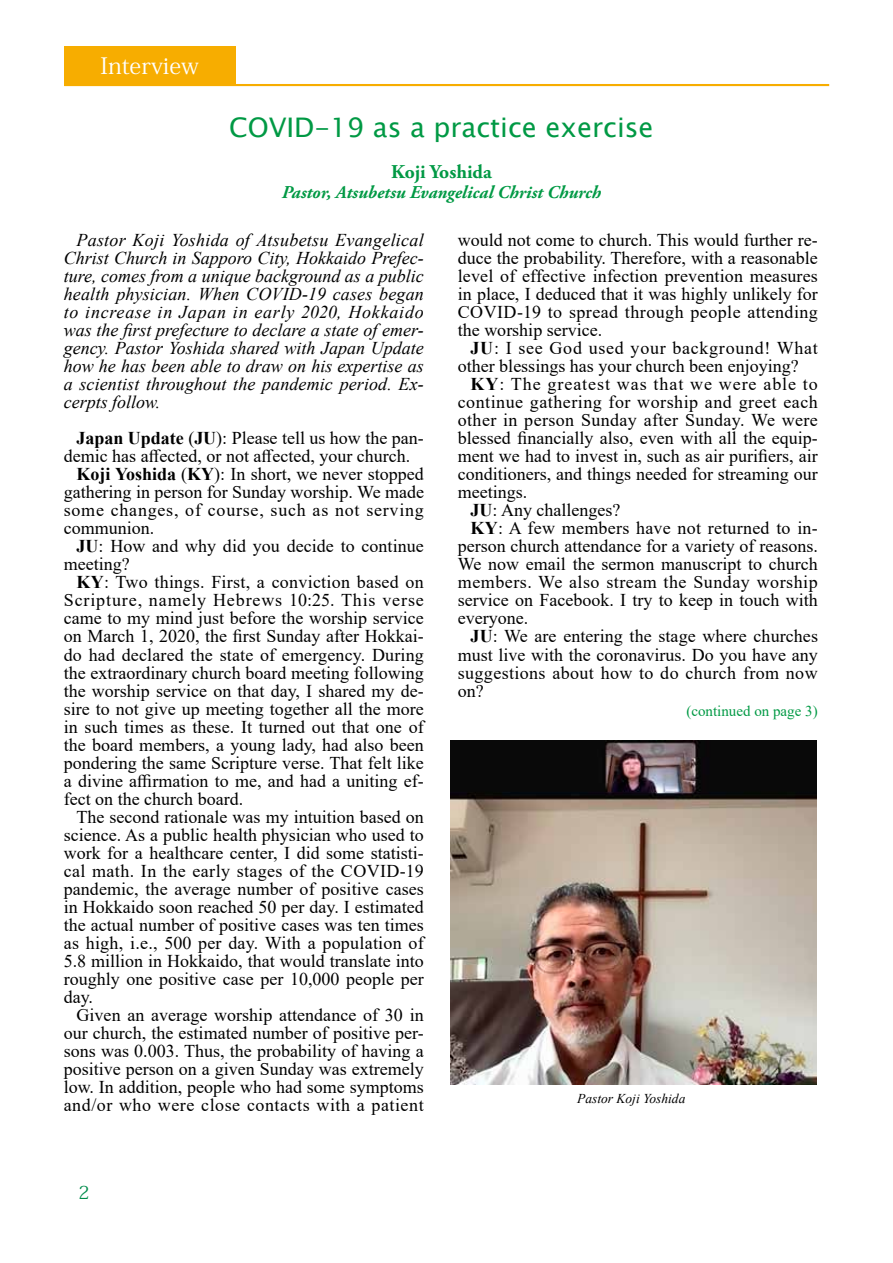
<style>
.page{position:relative;width:893px;height:1263px;background:#fff}
.page>*{position:absolute;margin:0;border:0;box-sizing:border-box;transform-origin:0 0}
.t1{font:27px "Lucida Sans Unicode";color:#094}
.t2{font:22.5px "Koz Min Pr 6 N";color:#fff;scale:1.04 1}
.t3{font:700 19.5px "Adobe Garamond Pro";color:#094}
.t4{font:18px/18px "Times New Roman";color:#000;text-align:justify}
.t5{font:italic 18px/18px "Times New Roman";letter-spacing:.005em;color:#000;text-align:justify}
.t6{font:18px "Times New Roman";letter-spacing:.02em;color:#000}
.t7{font:18px "Times New Roman";letter-spacing:.03em;color:#000}
.t8{font:18px "Times New Roman";letter-spacing:.05em;color:#000}
.t9{font:18px "Times New Roman";letter-spacing:.025em;color:#000}
.t10{font:italic 700 18px "Adobe Garamond Pro";color:#094}
.t11{font:18px "Times New Roman";letter-spacing:.04em;color:#000}
.t12{font:18px "Koz Min Pr 6 N";color:#008c4b}
.t13{font:15px "Times New Roman";color:#094}
.t14{font:italic 13.5px "Times New Roman";color:#000}
.s1{font-weight:700}
</style>
<div class="page">
<hr style="left:64px;top:84px;width:765px;height:2px;background:#f7ad00">
<div style="left:64px;top:46px;width:172px;height:40px;background:#f7ad00"></div>
<img style="left:450px;top:740px;width:366px;height:344px">
<p class="t2" style="left:101px;top:53px;width:96px">Interview</p>
<h1 class="t1" style="left:229px;top:106px;width:426px">COVID-19 as a practice exercise</h1>
<p class="t3" style="left:391px;top:160px;width:102px">Koji Yoshida</p>
<p class="t10" style="left:282px;top:182px;width:321px">Pastor, Atsubetsu Evangelical Christ Church</p>
<p class="t5" style="left:64px;top:231px;width:362px;text-indent:13px">Pastor Koji Yoshida of Atsubetsu Evangelical Christ Church in Sapporo City, Hokkaido Prefec&shy;ture, comes from a unique background as a public health physician. When COVID-19 cases began to increase in Japan in early 2020, Hokkaido was the first prefecture to declare a state of emer&shy;gency. Pastor Yoshida shared with Japan Update how he has been able to draw on his expertise as a scientist throughout the pandemic period. Ex&shy;cerpts follow.</p>
<p class="t4" style="left:77px;top:429px;width:349px"><span class="s1">Japan Update</span> (<span class="s1">JU</span>): Please tell us how the pan-</p>
<p class="t4" style="left:64px;top:447px;width:348px">demic has affected, or not affected, your church.</p>
<p class="t4" style="left:77px;top:465px;width:349px"><span class="s1">Koji Yoshida</span> (<span class="s1">KY</span>): In short, we never stopped</p>
<p class="t4" style="left:64px;top:483px;width:362px">gathering in person for Sunday worship. We made</p>
<p class="t11" style="left:64px;top:498px;width:362px">some changes, of course, such as not serving</p>
<p class="t4" style="left:64px;top:519px;width:92px">communion.</p>
<p class="t4" style="left:77px;top:537px;width:349px"><span class="s1">JU</span>: How and why did you decide to continue</p>
<p class="t4" style="left:64px;top:555px;width:67px">meeting?</p>
<p class="t4" style="left:77px;top:573px;width:349px"><span class="s1">KY</span>: Two things. First, a conviction based on</p>
<p class="t8" style="left:64px;top:588px;width:362px">Scripture, namely Hebrews 10:25. This verse</p>
<p class="t4" style="left:64px;top:609px;width:362px">came to my mind just before the worship service</p>
<p class="t4" style="left:64px;top:627px;width:362px">on March 1, 2020, the first Sunday after Hokkai-</p>
<p class="t4" style="left:64px;top:645px;width:362px">do had declared the state of emergency. During</p>
<p class="t4" style="left:64px;top:663px;width:362px">the extraordinary church board meeting following</p>
<p class="t4" style="left:64px;top:681px;width:361px">the worship service on that day, I shared my de-</p>
<p class="t4" style="left:64px;top:699px;width:362px">sire to not give up meeting together all the more</p>
<p class="t4" style="left:64px;top:717px;width:361px">in such times as these. It turned out that one of</p>
<p class="t4" style="left:64px;top:735px;width:362px">the board members, a young lady, had also been</p>
<p class="t4" style="left:64px;top:753px;width:362px">pondering the same Scripture verse. That felt like</p>
<p class="t4" style="left:64px;top:771px;width:362px">a divine affirmation to me, and had a uniting ef-</p>
<p class="t4" style="left:64px;top:789px;width:181px">fect on the church board.</p>
<p class="t4" style="left:77px;top:807px;width:349px">The second rationale was my intuition based on</p>
<p class="t4" style="left:64px;top:825px;width:362px">science. As a public health physician who used to</p>
<p class="t4" style="left:64px;top:843px;width:361px">work for a healthcare center, I did some statisti-</p>
<p class="t6" style="left:64px;top:858px;width:362px">cal math. In the early stages of the COVID-19</p>
<p class="t4" style="left:64px;top:879px;width:362px">pandemic, the average number of positive cases</p>
<p class="t4" style="left:64px;top:897px;width:362px">in Hokkaido soon reached 50 per day. I estimated</p>
<p class="t4" style="left:64px;top:915px;width:362px">the actual number of positive cases was ten times</p>
<p class="t4" style="left:64px;top:933px;width:361px">as high, i.e., 500 per day. With a population of</p>
<p class="t4" style="left:64px;top:951px;width:362px">5.8 million in Hokkaido, that would translate into</p>
<p class="t4" style="left:64px;top:969px;width:362px">roughly one positive case per 10,000 people per</p>
<p class="t4" style="left:64px;top:987px;width:31px">day.</p>
<p class="t4" style="left:77px;top:1005px;width:349px">Given an average worship attendance of 30 in</p>
<p class="t4" style="left:64px;top:1023px;width:361px">our church, the estimated number of positive per-</p>
<p class="t4" style="left:64px;top:1041px;width:362px">sons was 0.003. Thus, the probability of having a</p>
<p class="t4" style="left:64px;top:1059px;width:361px">positive person on a given Sunday was extremely</p>
<p class="t4" style="left:64px;top:1077px;width:362px">low. In addition, people who had some symptoms</p>
<p class="t7" style="left:64px;top:1092px;width:361px">and/or who were close contacts with a patient</p>
<p class="t12" style="left:78px;top:1182px;width:13px">2</p>
<p class="t4" style="left:458px;top:231px;width:362px">would not come to church. This would further re&shy;duce the probability. Therefore, with a reasonable level of effective infection prevention measures in place, I deduced that it was highly unlikely for COVID-19 to spread through people attending the worship service.</p>
<p class="t4" style="left:458px;top:339px;width:362px;text-indent:13px"><span class="s1">JU</span>: I see God used your background! What other blessings has your church been enjoying?</p>
<p class="t8" style="left:471px;top:372px;width:349px"><span class="s1">KY</span>: The greatest was that we were able to</p>
<p class="t9" style="left:458px;top:390px;width:361px">continue gathering for worship and greet each</p>
<p class="t6" style="left:458px;top:408px;width:362px">other in person Sunday after Sunday. We were</p>
<p class="t4" style="left:458px;top:429px;width:362px">blessed financially also, even with all the equip-</p>
<p class="t4" style="left:458px;top:447px;width:362px">ment we had to invest in, such as air purifiers, air</p>
<p class="t4" style="left:458px;top:465px;width:362px">conditioners, and things needed for streaming our</p>
<p class="t4" style="left:458px;top:483px;width:71px">meetings.</p>
<p class="t4" style="left:471px;top:501px;width:151px"><span class="s1">JU</span>: Any challenges?</p>
<p class="t4" style="left:471px;top:519px;width:349px"><span class="s1">KY</span>: A few members have not returned to in-</p>
<p class="t4" style="left:458px;top:537px;width:361px">person church attendance for a variety of reasons.</p>
<p class="t4" style="left:458px;top:555px;width:362px">We now email the sermon manuscript to church</p>
<p class="t7" style="left:458px;top:570px;width:361px">members. We also stream the Sunday worship</p>
<p class="t4" style="left:458px;top:591px;width:361px">service on Facebook. I try to keep in touch with</p>
<p class="t4" style="left:458px;top:609px;width:72px">everyone.</p>
<p class="t4" style="left:471px;top:627px;width:349px"><span class="s1">JU</span>: We are entering the stage where churches</p>
<p class="t4" style="left:458px;top:645px;width:362px">must live with the coronavirus. Do you have any</p>
<p class="t6" style="left:458px;top:660px;width:361px">suggestions about how to do church from now</p>
<p class="t4" style="left:458px;top:681px;width:27px">on?</p>
<p class="t13" style="left:686px;top:700px;width:133px">(continued on page 3)</p>
<p class="t14" style="left:577px;top:1089px;width:110px">Pastor Koji Yoshida</p>
</div>
